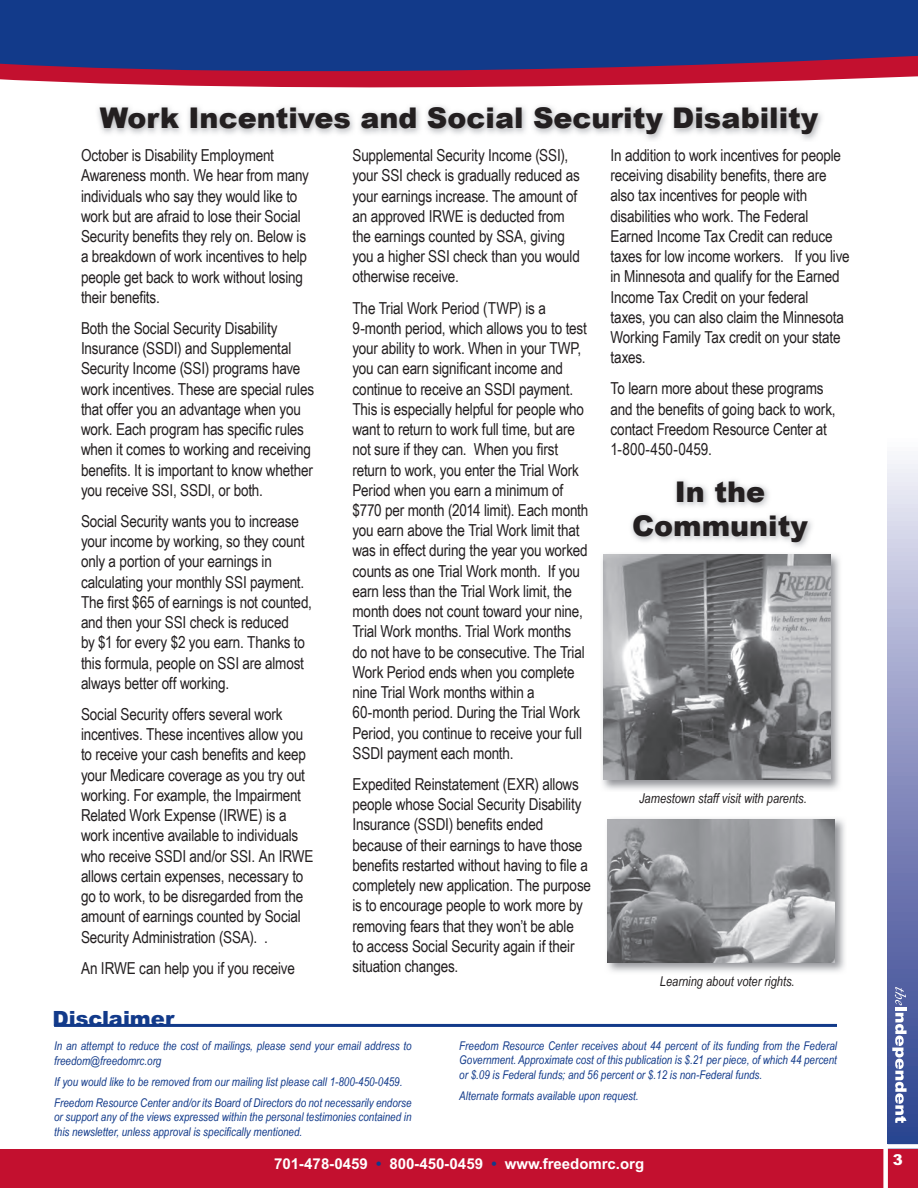
<style>
.page{position:relative;width:918px;height:1188px;background:#fff}
.page>*{position:absolute;margin:0;border:0;box-sizing:border-box;transform-origin:0 0}
.t1{font:900 28.5px/34.2px "Arial";color:#231f20;text-align:center}
.t2{font:900 21px "Arial";color:#123a8a}
.t3{font:16.5px/20.2px "Arial Narrow";letter-spacing:-.01em;color:#231f20}
.t4{font:700 15px "Arial";color:#fff}
.t5{font:900 15px "Arial";color:#fff}
.t6{font:italic 13.5px "Arial Narrow";color:#231f20}
.t7{font:italic 12px/14.4px "Arial Narrow";color:#123a8a}
.s1{color:#123a8a}
</style>
<div class="page">
<svg style="left:888px;top:460px;width:30px;height:684px;background:#8d94c2"></svg>
<div style="left:0;top:1149px;width:918px;height:39px;background:#c3102f"></div>
<svg style="left:0;top:0;width:918px;height:87px;background:#3c387c"></svg>
<div style="left:883px;top:1144px;width:5px;height:44px;background:#fff"></div>
<svg style="left:895px;top:987px;width:11px;height:18px"></svg>
<hr style="left:895px;top:1007px;width:12px;height:4px;background:#fff">
<svg style="left:892px;top:1013px;width:15px;height:110px"></svg>
<hr style="left:54px;top:1024px;width:783px;height:3px;background:#123a8a">
<img style="left:98px;top:105px;width:724px;height:35px">
<img style="left:602px;top:554px;width:238px;height:236px">
<img style="left:603px;top:555px;width:227px;height:225px">
<img style="left:607px;top:818px;width:238px;height:154px">
<img style="left:607px;top:819px;width:228px;height:143px">
<img style="left:631px;top:480px;width:181px;height:67px">
<h1 class="t1" style="left:100px;top:100px;width:720px">Work Incentives and Social Security Disability</h1>
<p class="t3" style="left:81px;top:145px;width:229px">October is Disability Employment Awareness month. We hear from many individuals who say they would like to work but are afraid to lose their Social Security benefits they rely on. Below is a breakdown of work incentives to help people get back to work without losing their benefits.</p>
<p class="t3" style="left:81px;top:317px;width:235px">Both the Social Security Disability Insurance (SSDI) and Supplemental Security Income (SSI) programs have work incentives. These are special rules that offer you an advantage when you work. Each program has specific rules when it comes to working and receiving benefits. It is important to know whether you receive SSI, SSDI, or both.</p>
<p class="t3" style="left:81px;top:510px;width:232px">Social Security wants you to increase your income by working, so they count only a portion of your earnings in calculating your monthly SSI payment.<br>The first $65 of earnings is not counted, and then your SSI check is reduced<br>by $1 for every $2 you earn. Thanks to this formula, people on SSI are almost always better off working.</p>
<p class="t3" style="left:81px;top:703px;width:234px">Social Security offers several work incentives. These incentives allow you to receive your cash benefits and keep your Medicare coverage as you try out working. For example, the Impairment Related Work Expense (IRWE) is a work incentive available to individuals who receive SSDI and/or SSI. An IRWE allows certain expenses, necessary to go to work, to be disregarded from the amount of earnings counted by Social Security Administration (SSA). .</p>
<p class="t3" style="left:81px;top:957px;width:215px">An IRWE can help you if you receive</p>
<p class="t3" style="left:611px;top:144px;width:241px">In addition to work incentives for people receiving disability benefits, there are also tax incentives for people with disabilities who work. The Federal Earned Income Tax Credit can reduce taxes for low income workers. If you live in Minnesota and qualify for the Earned Income Tax Credit on your federal<br>taxes, you can also claim the Minnesota Working Family Tax credit on your state taxes.</p>
<p class="t3" style="left:611px;top:378px;width:227px">To learn more about these programs and the benefits of going back to work, contact Freedom Resource Center at<br>1-800-450-0459.</p>
<p class="t3" style="left:353px;top:144px;width:229px">Supplemental Security Income (SSI), your SSI check is gradually reduced as your earnings increase. The amount of an approved IRWE is deducted from the earnings counted by SSA, giving you a higher SSI check than you would otherwise receive.</p>
<p class="t3" style="left:353px;top:297px;width:237px">The Trial Work Period (TWP) is a 9-month period, which allows you to test your ability to work. When in your TWP, you can earn significant income and continue to receive an SSDI payment.<br>This is especially helpful for people who want to return to work full time, but are not sure if they can. When you first return to work, you enter the Trial Work Period when you earn a minimum of $770 per month (2014 limit). Each month you earn above the Trial Work limit that was in effect during the year you worked counts as one Trial Work month. If you earn less than the Trial Work limit, the month does not count toward your nine, Trial Work months. Trial Work months do not have to be consecutive. The Trial Work Period ends when you complete nine Trial Work months within a 60-month period. During the Trial Work Period, you continue to receive your full SSDI payment each month.</p>
<p class="t3" style="left:353px;top:773px;width:240px">Expedited Reinstatement (EXR) allows people whose Social Security Disability Insurance (SSDI) benefits ended because of their earnings to have those benefits restarted without having to file a completely new application. The purpose is to encourage people to work more by removing fears that they won’t be able<br>to access Social Security again if their situation changes.</p>
<h1 class="t1" style="left:632px;top:474px;width:177px">In the<br>Community</h1>
<p class="t6" style="left:639px;top:789px;width:169px">Jamestown staff visit with parents.</p>
<p class="t6" style="left:660px;top:972px;width:136px">Learning about voter rights.</p>
<p class="t2" style="left:52px;top:1006px;width:123px">Disclaimer</p>
<p class="t7" style="left:54px;top:1039px;width:359px">In an attempt to reduce the cost of mailings, please send your email address to freedom@freedomrc.org</p>
<p class="t7" style="left:54px;top:1071px;width:359px;line-height:21.1px">If you would like to be removed from our mailing list please call 1-800-450-0459.<br>Freedom Resource Center and/or its Board of Directors do not necessarily endorse</p>
<p class="t7" style="left:54px;top:1110px;width:359px">or support any of the views expressed within the personal testimonies contained in this newsletter, unless approval is specifically mentioned.</p>
<p class="t7" style="left:459px;top:1038px;width:379px;text-align:justify">Freedom Resource Center receives about 44 percent of its funding from the Federal Government. Approximate cost of this publication is $.21 per piece, of which 44 percent or $.09 is Federal funds; and 56 percent or $.12 is non-Federal funds.</p>
<p class="t7" style="left:459px;top:1088px;width:181px">Alternate formats available upon request.</p>
<p class="t4" style="left:274px;top:1155px;width:371px">701-478-0459 <span class="s1">•</span> 800-450-0459 <span class="s1">•</span> www.freedomrc.org</p>
<p class="t5" style="left:893px;top:1150px;width:12px">3</p>
</div>
